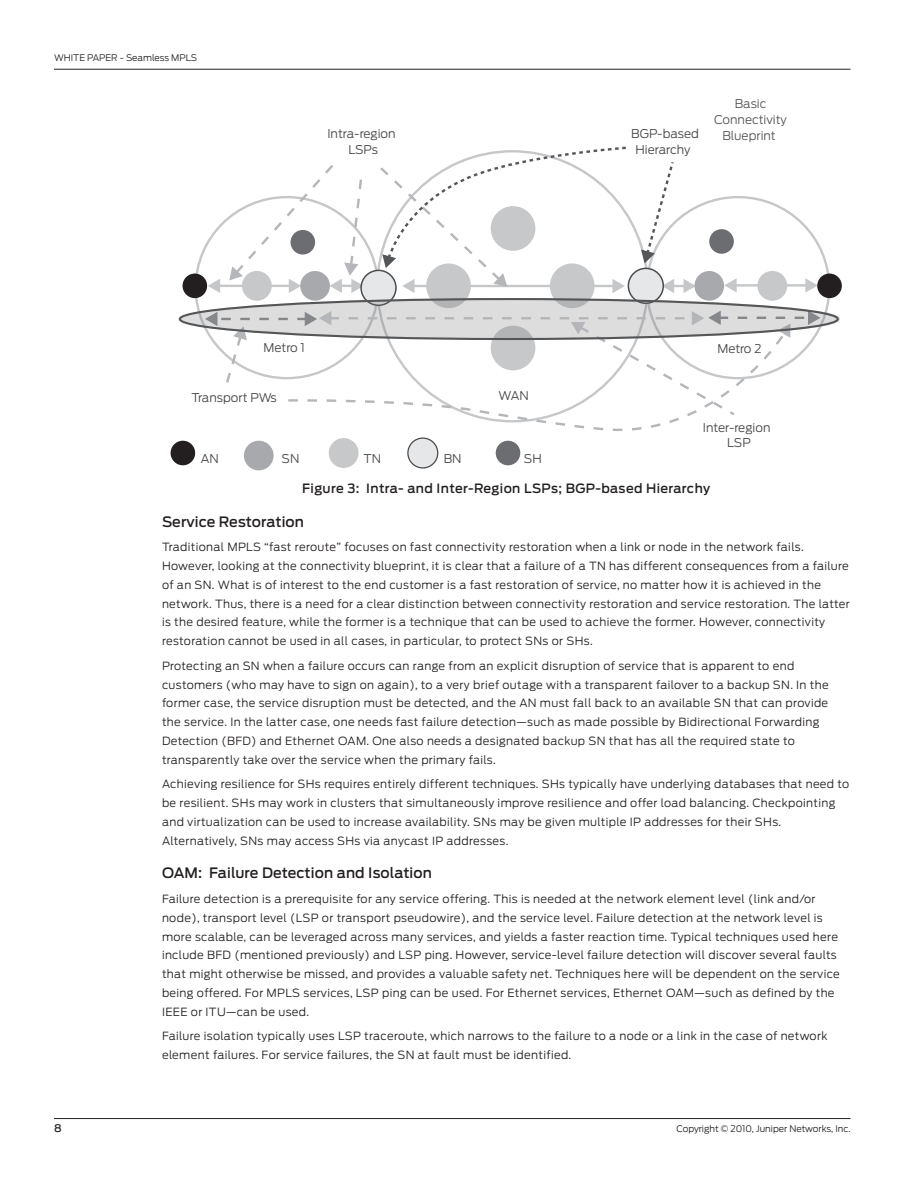
<style>
.page{position:relative;width:918px;height:1188px;background:#fff}
.page>*{position:absolute;margin:0;border:0;box-sizing:border-box;transform-origin:0 0}
._1_Header{font:500 14.25px "Antenna";letter-spacing:.01em;color:#231f20}
.Figure_Captions{font:500 12.75px "Antenna";letter-spacing:.03em;color:#231f20}
.t1{font:300 12px/15.9px "Antenna";color:#454647;text-align:center}
.t2{font:300 12px/15.9px "Antenna";color:#555658;text-align:center}
.Normal_body_text{font:300 11.25px/18.8px "Antenna";letter-spacing:.03em;color:#231f20}
.t3{font:500 10.5px "Antenna";color:#231f20}
.t4{font:300 9px "Antenna";color:#231f20}
</style>
<div class="page">
<hr style="left:54px;top:1118px;width:796px;height:1px;background:#231f20">
<hr style="left:54px;top:69px;width:796px;height:1px;background:#231f20">
<svg style="left:663px;top:279px;width:31px;height:14px"></svg>
<hr style="left:735px;top:284px;width:72px;height:3px;background:#c6c7c9">
<svg style="left:805px;top:278px;width:13px;height:15px"></svg>
<svg style="left:724px;top:278px;width:13px;height:15px"></svg>
<hr style="left:218px;top:285px;width:73px;height:2px;background:#c6c7c9">
<svg style="left:208px;top:279px;width:12px;height:14px"></svg>
<div style="left:496px;top:441px;width:24px;height:24px;background:#6c6d70;border-radius:50%"></div>
<div style="left:329px;top:438px;width:30px;height:30px;background:#c7c8ca;border-radius:50%"></div>
<div style="left:171px;top:441px;width:24px;height:24px;background:#231f20;border-radius:50%"></div>
<div style="left:244px;top:441px;width:30px;height:29px;background:#a8a9ad;border-radius:50%"></div>
<div style="left:408px;top:438px;width:30px;height:30px;background:#e6e7e9;border-radius:15px"></div>
<div style="left:407px;top:437px;width:31px;height:32px;border:1px solid #4b4c4d;border-radius:50%"></div>
<div style="left:242px;top:271px;width:30px;height:30px;background:#c7c8ca;border-radius:50%"></div>
<div style="left:426px;top:264px;width:45px;height:44px;background:#c7c8ca;border-radius:50%"></div>
<div style="left:361px;top:270px;width:35px;height:35px;background:#e6e7e9;border-radius:17px"></div>
<div style="left:360px;top:270px;width:37px;height:36px;border:1px solid #4b4c4d;border-radius:50%"></div>
<div style="left:183px;top:274px;width:24px;height:24px;background:#231f20;border-radius:50%"></div>
<div style="left:300px;top:271px;width:30px;height:30px;background:#a8a9ad;border-radius:50%"></div>
<div style="left:709px;top:229px;width:25px;height:25px;background:#6c6d70;border-radius:50%"></div>
<div style="left:757px;top:271px;width:30px;height:30px;background:#c7c8ca;border-radius:50%"></div>
<div style="left:628px;top:268px;width:35px;height:35px;background:#e6e7e9;border-radius:17px"></div>
<div style="left:628px;top:268px;width:36px;height:36px;border:1px solid #4b4c4d;border-radius:50%"></div>
<div style="left:817px;top:274px;width:25px;height:24px;background:#231f20;border-radius:50%"></div>
<div style="left:694px;top:271px;width:30px;height:30px;background:#a8a9ad;border-radius:50%"></div>
<div style="left:550px;top:264px;width:45px;height:44px;background:#c7c8ca;border-radius:50%"></div>
<svg style="left:478px;top:418px;width:201px;height:13px"></svg>
<svg style="left:181px;top:299px;width:658px;height:40px;fill:#ddddde"></svg>
<svg style="left:229px;top:165px;width:135px;height:128px"></svg>
<svg style="left:378px;top:146px;width:250px;height:147px"></svg>
<svg style="left:641px;top:162px;width:35px;height:101px"></svg>
<svg style="left:205px;top:311px;width:615px;height:107px"></svg>
<div style="left:179px;top:298px;width:660px;height:42px;border:2px solid #555658;border-radius:50%"></div>
<p class="t4" style="left:54px;top:52px;width:145px">WHITE PAPER - Seamless MPLS</p>
<p class="t1" style="left:327px;top:125px;width:70px">Intra-region<br>LSPs</p>
<p class="t1" style="left:264px;top:339px;width:43px">Metro 1</p>
<p class="t1" style="left:192px;top:390px;width:87px">Transport PWs</p>
<p class="t1" style="left:499px;top:388px;width:32px">WAN</p>
<p class="t1" style="left:201px;top:450px;width:20px">AN</p>
<p class="t1" style="left:282px;top:450px;width:19px">SN</p>
<p class="t1" style="left:364px;top:450px;width:19px">TN</p>
<p class="t1" style="left:444px;top:450px;width:19px">BN</p>
<p class="t1" style="left:524px;top:450px;width:19px">SH</p>
<p class="t1" style="left:631px;top:126px;width:69px">BGP-based<br>Hierarchy</p>
<p class="t2" style="left:714px;top:96px;width:74px">Basic<br>Connectivity<br>Blueprint</p>
<p class="t1" style="left:717px;top:340px;width:45px">Metro 2</p>
<p class="t1" style="left:703px;top:419px;width:69px">Inter-region<br>LSP</p>
<p class="Figure_Captions" style="left:302px;top:481px;width:410px">Figure 3: Intra- and Inter-Region LSPs; BGP-based Hierarchy</p>
<p class="_1_Header" style="left:162px;top:513px;width:144px">Service Restoration</p>
<p class="Normal_body_text" style="left:162px;top:538px;width:689px">Traditional MPLS “fast reroute” focuses on fast connectivity restoration when a link or node in the network fails.<br>However, looking at the connectivity blueprint, it is clear that a failure of a TN has different consequences from a failure of an SN. What is of interest to the end customer is a fast restoration of service, no matter how it is achieved in the network. Thus, there is a need for a clear distinction between connectivity restoration and service restoration. The latter is the desired feature, while the former is a technique that can be used to achieve the former. However, connectivity restoration cannot be used in all cases, in particular, to protect SNs or SHs.</p>
<p class="Normal_body_text" style="left:162px;top:656px;width:668px">Protecting an SN when a failure occurs can range from an explicit disruption of service that is apparent to end customers (who may have to sign on again), to a very brief outage with a transparent failover to a backup SN. In the former case, the service disruption must be detected, and the AN must fall back to an available SN that can provide the service. In the latter case, one needs fast failure detection—such as made possible by Bidirectional Forwarding Detection (BFD) and Ethernet OAM. One also needs a designated backup SN that has all the required state to transparently take over the service when the primary fails.</p>
<p class="Normal_body_text" style="left:162px;top:775px;width:689px">Achieving resilience for SHs requires entirely different techniques. SHs typically have underlying databases that need to be resilient. SHs may work in clusters that simultaneously improve resilience and offer load balancing. Checkpointing and virtualization can be used to increase availability. SNs may be given multiple IP addresses for their SHs.<br>Alternatively, SNs may access SHs via anycast IP addresses.</p>
<p class="_1_Header" style="left:162px;top:865px;width:272px">OAM: Failure Detection and Isolation</p>
<p class="Normal_body_text" style="left:162px;top:890px;width:679px">Failure detection is a prerequisite for any service offering. This is needed at the network element level (link and/or node), transport level (LSP or transport pseudowire), and the service level. Failure detection at the network level is more scalable, can be leveraged across many services, and yields a faster reaction time. Typical techniques used here include BFD (mentioned previously) and LSP ping. However, service-level failure detection will discover several faults that might otherwise be missed, and provides a valuable safety net. Techniques here will be dependent on the service being offered. For MPLS services, LSP ping can be used. For Ethernet services, Ethernet OAM—such as defined by the IEEE or ITU—can be used.</p>
<p class="Normal_body_text" style="left:162px;top:1027px;width:667px">Failure isolation typically uses LSP traceroute, which narrows to the failure to a node or a link in the case of network element failures. For service failures, the SN at fault must be identified.</p>
<p class="t3" style="left:54px;top:1122px;width:9px">8</p>
<p class="t4" style="left:676px;top:1124px;width:176px">Copyright © 2010, Juniper Networks, Inc.</p>
</div>
